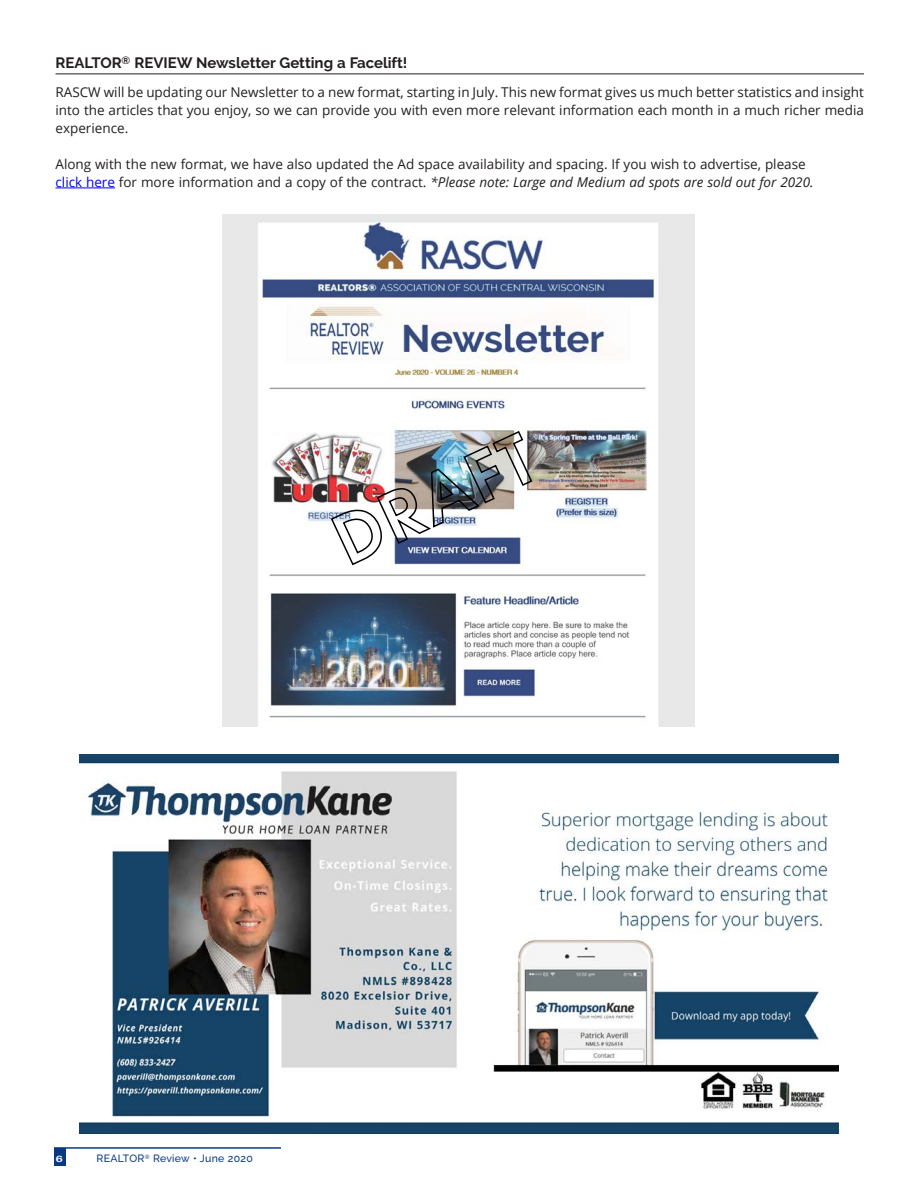
<style>
.page{position:relative;width:918px;height:1188px;background:#fff}
.page>*{position:absolute;margin:0;border:0;box-sizing:border-box;transform-origin:0 0}
.t1{font:700 15px "Raleway";color:#231f20}
.t2{font:13.5px/18px "Open Sans";color:#231f20;text-align:justify}
.t3{font:500 10.5px "Raleway";letter-spacing:.025em;color:#083981}
.t4{font:700 9px "Univers";color:#fff;scale:1.32 1}
.s1{color:#00f}
.s2{font-style:italic}
</style>
<div class="page">
<img style="left:223px;top:214px;width:471px;height:513px">
<div style="left:54px;top:1148px;width:11px;height:17px;background:#083981"></div>
<hr style="left:54px;top:1148px;width:227px;height:1px;background:#083981">
<img style="left:79px;top:754px;width:760px;height:380px">
<hr style="left:56px;top:73px;width:808px;height:1px;background:#231f20">
<hr style="left:56px;top:188px;width:59px;height:1px;background:#00f">
<img style="left:330px;top:430px;width:203px;height:136px">
<p class="t1" style="left:56px;top:54px;width:354px">REALTOR<sup>®</sup> REVIEW Newsletter Getting a Facelift!</p>
<p class="t2" style="left:56px;top:83px;width:810px">RASCW will be updating our Newsletter to a new format, starting in July. This new format gives us much better statistics and insight into the articles that you enjoy, so we can provide you with even more relevant information each month in a much richer media experience.</p>
<p class="t2" style="left:56px;top:155px;width:760px">Along with the new format, we have also updated the Ad space availability and spacing. If you wish to advertise, please <span class="s1">click here</span> for more information and a copy of the contract. <span class="s2">*Please note: Large and Medium ad spots are sold out for 2020.</span></p>
<p class="t4" style="left:56px;top:1153px;width:7px">6</p>
<p class="t3" style="left:97px;top:1152px;width:158px">REALTOR<sup>®</sup> Review • June 2020</p>
</div>
